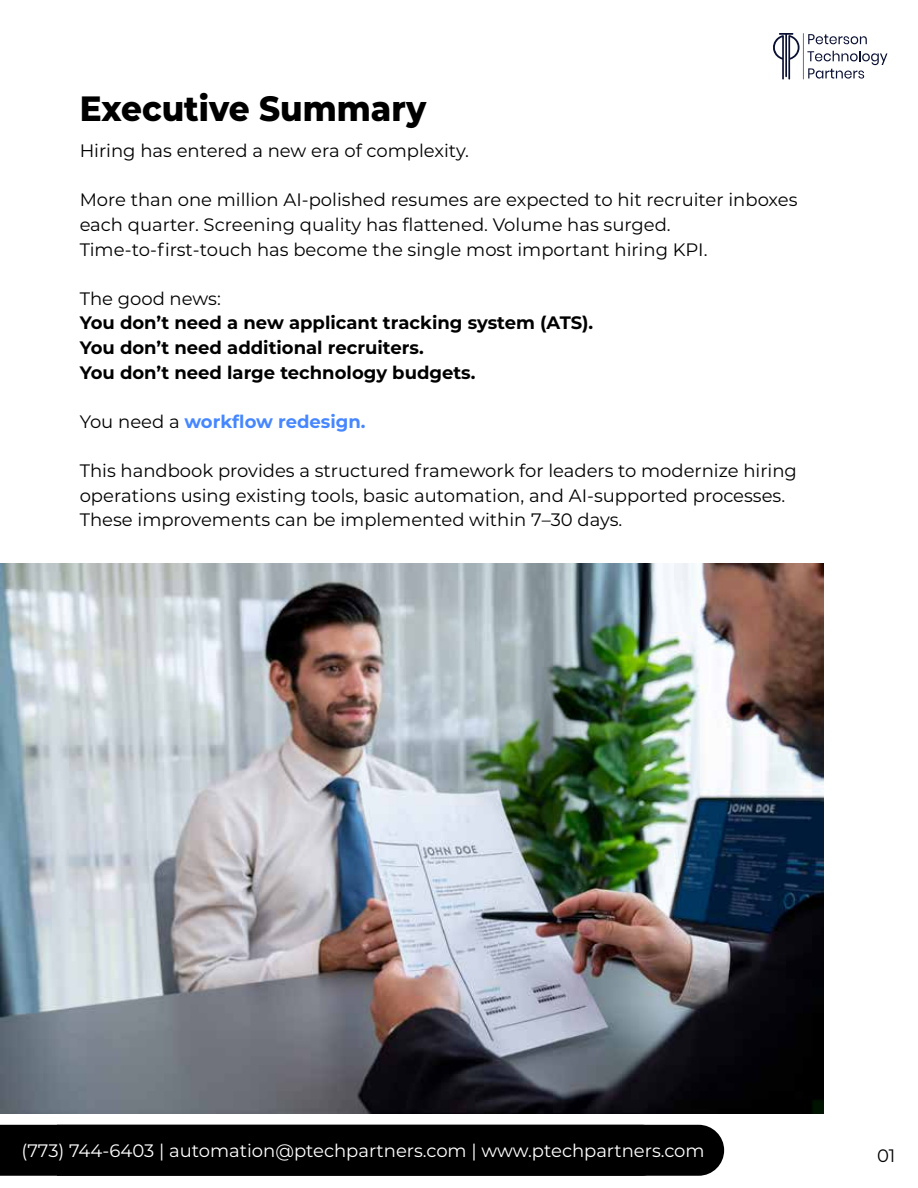
<style>
.page{position:relative;width:918px;height:1188px;background:#fff}
.page>*{position:absolute;margin:0;border:0;box-sizing:border-box;transform-origin:0 0}
.t1{font:800 35.1px "Montserrat";color:#000;scale:.93 1}
.t2{font:18px/24.6px "Montserrat";color:#000}
.t3{font:700 18px/24.6px "Montserrat";color:#000}
.t4{font:18px "Montserrat";color:#fff}
.t5{font:700 18px "Montserrat";color:#4687ff}
.s1{font-weight:400;color:#000}
</style>
<div class="page">
<img style="left:0;top:563px;width:824px;height:550px">
<svg style="left:773px;top:33px;width:114px;height:47px"></svg>
<div style="left:0;top:1125px;width:724px;height:51px;background:#000"></div>
<h1 class="t1" style="left:80px;top:93px;width:374px">Executive Summary</h1>
<p class="t2" style="left:80px;top:139px;width:391px">Hiring has entered a new era of complexity.</p>
<p class="t2" style="left:80px;top:188px;width:719px">More than one million AI-polished resumes are expected to hit recruiter inboxes each quarter. Screening quality has flattened. Volume has surged.<br>Time-to-first-touch has become the single most important hiring KPI.</p>
<p class="t2" style="left:80px;top:287px;width:143px">The good news:</p>
<p class="t3" style="left:80px;top:312px;width:515px">You don’t need a new applicant tracking system (ATS).<br>You don’t need additional recruiters.<br>You don’t need large technology budgets.</p>
<p class="t5" style="left:80px;top:414px;width:288px"><span class="s1">You need a</span> workflow redesign.</p>
<p class="t2" style="left:80px;top:459px;width:719px">This handbook provides a structured framework for leaders to modernize hiring operations using existing tools, basic automation, and AI-supported processes.<br>These improvements can be implemented within 7–30 days.</p>
<p class="t4" style="left:21px;top:1142px;width:685px">(773) 744-6403 | automation@ptechpartners.com | www.ptechpartners.com</p>
<p class="t2" style="left:877px;top:1144px;width:20px">01</p>
</div>
